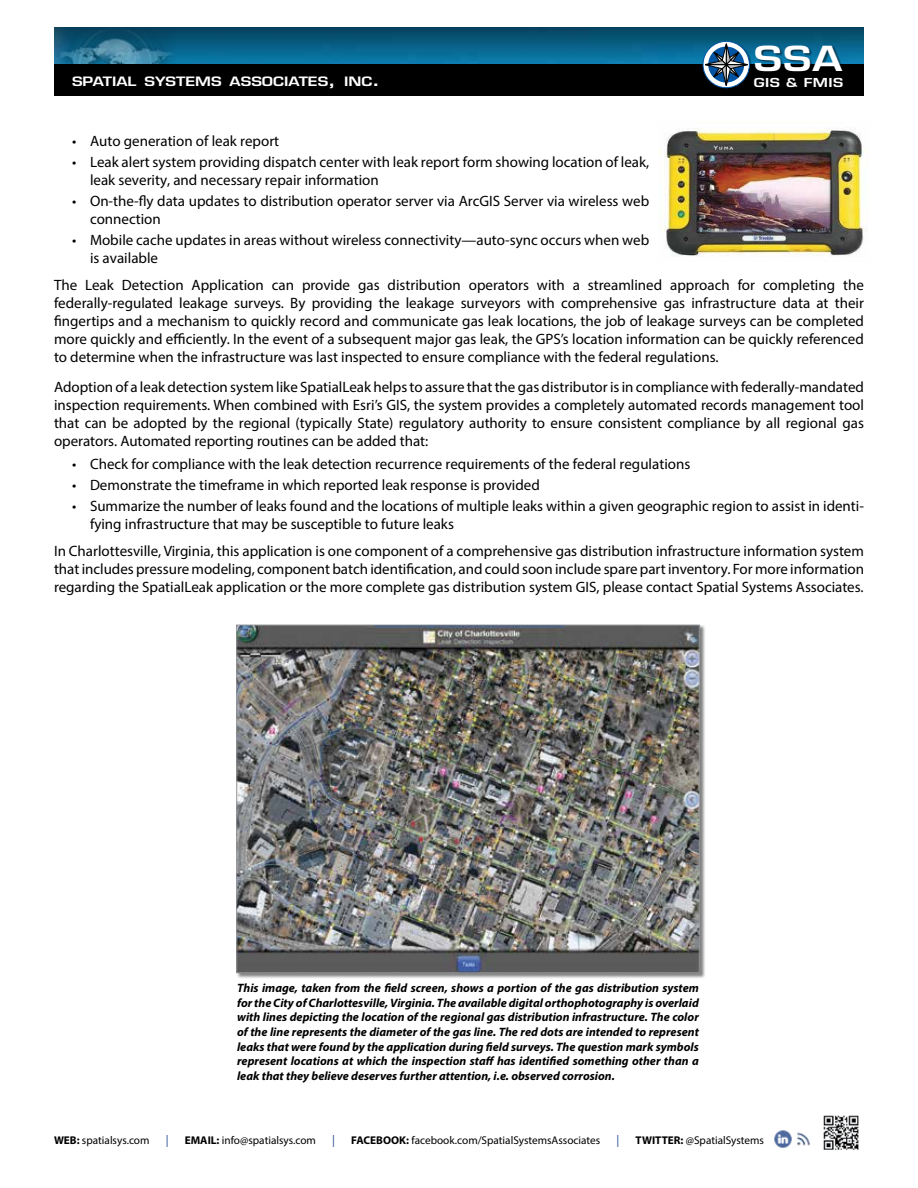
<style>
.page{position:relative;width:918px;height:1188px;background:#fff}
.page>*{position:absolute;margin:0;border:0;box-sizing:border-box;transform-origin:0 0}
.t1{font:600 33.75px "Eurostile LT Std";color:#fff;scale:1.25 1}
.t2{font:15px/18px "Myriad Pro";color:#000}
.t3{font:600 12.6px "Eurostile LT Std";color:#fff;scale:1.25 1}
.t4{font:italic 700 12.15px/14.5px "Myriad Pro";color:#000;text-align:justify}
.t5{font:600 12px "Eurostile LT Std";letter-spacing:.025em;color:#fff;scale:1.25 1}
.t6{font:12px "Myriad Pro";color:#284d94}
.t7{font:11.25px "Myriad Pro";color:#000}
.s1{font-size:18px}
.s2{font-weight:700}
</style>
<div class="page">
<img style="left:177px;top:27px;width:687px;height:37px">
<img style="left:54px;top:27px;width:123px;height:37px">
<div style="left:54px;top:64px;width:810px;height:32px;background:#000"></div>
<div style="left:703px;top:41px;width:143px;height:50px;background:#000;opacity:.5"></div>
<div style="left:703px;top:41px;width:47px;height:47px;border:1px solid #0054a3;border-radius:50%"></div>
<svg style="left:705px;top:44px;width:43px;height:42px"></svg>
<img style="left:774px;top:1130px;width:18px;height:18px">
<img style="left:797px;top:1132px;width:13px;height:14px">
<img style="left:823px;top:1115px;width:36px;height:35px">
<img style="left:658px;top:127px;width:210px;height:130px">
<div style="left:236px;top:625px;width:469px;height:354px;background:#000;opacity:.5"></div>
<img style="left:238px;top:627px;width:460px;height:344px">
<div style="left:236px;top:625px;width:464px;height:348px;border:1px solid #939598"></div>
<p class="t3" style="left:72px;top:74px;width:248px">SPATIAL SYSTEMS ASSOCIATES<span class="s1">,</span> INC<span class="s1">.</span></p>
<h1 class="t1" style="left:754px;top:38px;width:72px">SSA</h1>
<p class="t5" style="left:754px;top:75px;width:73px">GIS &amp; FMIS</p>
<p class="t2" style="left:72px;top:132px;width:209px">• Auto generation of leak report</p>
<p class="t2" style="left:90px;top:153px;width:561px;text-indent:-18px">• Leak alert system providing dispatch center with leak report form showing location of leak, leak severity, and necessary repair information</p>
<p class="t2" style="left:90px;top:192px;width:561px;text-indent:-18px">• On-the-fly data updates to distribution operator server via ArcGIS Server via wireless web connection</p>
<p class="t2" style="left:90px;top:231px;width:561px;text-indent:-18px">• Mobile cache updates in areas without wireless connectivity—auto-sync occurs when web is available</p>
<p class="t2" style="left:54px;top:276px;width:812px;text-align:justify">The Leak Detection Application can provide gas distribution operators with a streamlined approach for completing the federally‑regulated leakage surveys. By providing the leakage surveyors with comprehensive gas infrastructure data at their fingertips and a mechanism to quickly record and communicate gas leak locations, the job of leakage surveys can be completed more quickly and efficiently. In the event of a subsequent major gas leak, the GPS’s location information can be quickly referenced to determine when the infrastructure was last inspected to ensure compliance with the federal regulations.</p>
<p class="t2" style="left:54px;top:378px;width:812px;text-align:justify">Adoption of a leak detection system like SpatialLeak helps to assure that the gas distributor is in compliance with federally-mandated inspection requirements. When combined with Esri’s GIS, the system provides a completely automated records management tool that can be adopted by the regional (typically State) regulatory authority to ensure consistent compliance by all regional gas operators. Automated reporting routines can be added that:</p>
<p class="t2" style="left:72px;top:454px;width:620px">• Check for compliance with the leak detection recurrence requirements of the federal regulations</p>
<p class="t2" style="left:72px;top:475px;width:469px">• Demonstrate the timeframe in which reported leak response is provided</p>
<p class="t2" style="left:90px;top:496px;width:776px;text-indent:-18px">• Summarize the number of leaks found and the locations of multiple leaks within a given geographic region to assist in identi&shy;fying infrastructure that may be susceptible to future leaks</p>
<p class="t2" style="left:54px;top:541px;width:812px;text-align:justify">In Charlottesville, Virginia, this application is one component of a comprehensive gas distribution infrastructure information system that includes pressure modeling, component batch identification, and could soon include spare part inventory. For more information regarding the SpatialLeak application or the more complete gas distribution system GIS, please contact Spatial Systems Associates.</p>
<p class="t4" style="left:237px;top:981px;width:463px">This image, taken from the field screen, shows a portion of the gas distribution system for the City of Charlottesville, Virginia. The available digital orthophotography is overlaid with lines depicting the location of the regional gas distribution infrastructure. The color of the line represents the diameter of the gas line. The red dots are intended to represent leaks that were found by the application during field surveys. The question mark symbols represent locations at which the inspection staff has identified something other than a leak that they believe deserves further attention, i.e. observed corrosion.</p>
<p class="t7" style="left:54px;top:1134px;width:97px"><span class="s2">WEB:</span> spatialsys.com</p>
<p class="t6" style="left:166px;top:1133px;width:4px">|</p>
<p class="t7" style="left:185px;top:1134px;width:133px"><span class="s2">EMAIL:</span> info@spatialsys.com</p>
<p class="t6" style="left:332px;top:1133px;width:4px">|</p>
<p class="t7" style="left:351px;top:1134px;width:251px"><span class="s2">FACEBOOK:</span> facebook.com/SpatialSystemsAssociates</p>
<p class="t6" style="left:617px;top:1133px;width:4px">|</p>
<p class="t7" style="left:636px;top:1134px;width:130px"><span class="s2">TWITTER:</span> @SpatialSystems</p>
</div>
